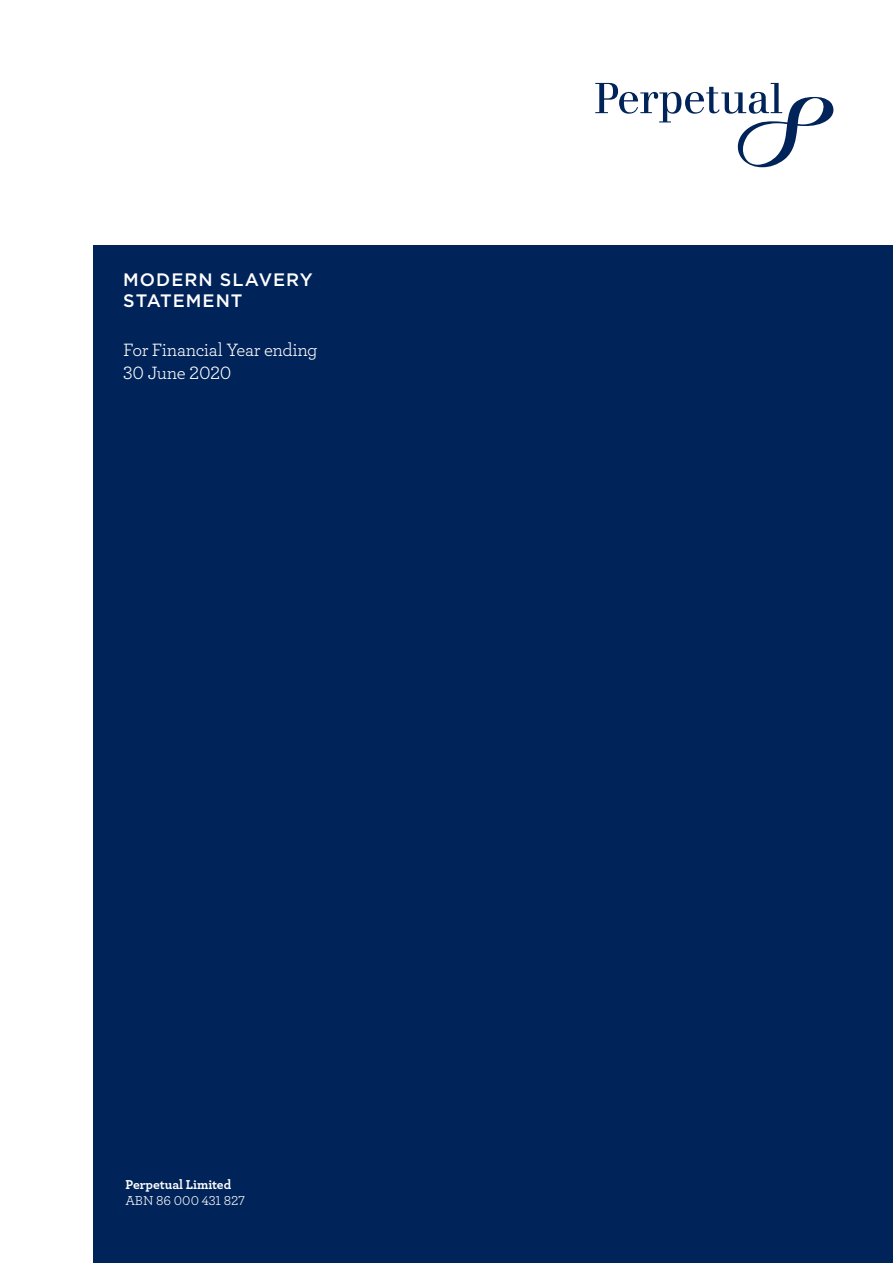
<style>
.page{position:relative;width:893px;height:1263px;background:#fff}
.page>*{position:absolute;margin:0;border:0;box-sizing:border-box;transform-origin:0 0}
.t1{font:18.75px/23px "Archer Book LF";letter-spacing:-.025em;color:#fff}
.t2{font:500 18px/21px "Gotham";letter-spacing:.055em;color:#fff}
.t3{font:13.5px/16.5px "Archer Bold LF";letter-spacing:-.005em;color:#fff}
.s1{font-family:"Archer Book LF"}
</style>
<div class="page">
<div style="left:94px;top:246px;width:799px;height:1017px;background:#002359"></div>
<svg style="left:595px;top:83px;width:239px;height:84px"></svg>
<p class="t2" style="left:123px;top:269px;width:191px">MODERN SLAVERY<br>STATEMENT</p>
<p class="t1" style="left:123px;top:338px;width:196px">For Financial Year ending<br>30 June 2020</p>
<p class="t3" style="left:125px;top:1175px;width:121px">Perpetual Limited<br><span class="s1">ABN 86 000 431 827</span></p>
</div>
